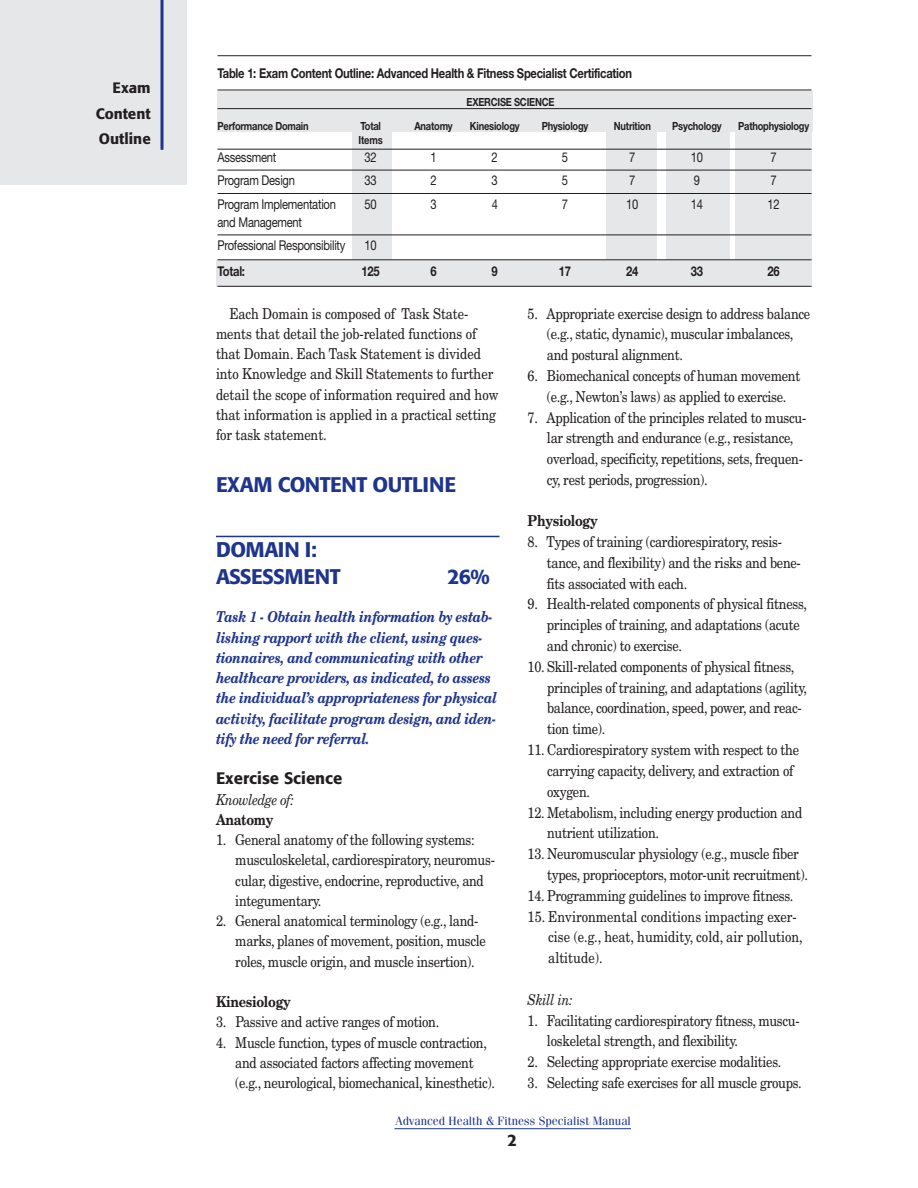
<style>
.page{position:relative;width:918px;height:1188px;background:#fff}
.page>*{position:absolute;margin:0;border:0;box-sizing:border-box;transform-origin:0 0}
.t1{font:500 21px/27px "Formata";letter-spacing:-.025em;color:#1e358b}
.t2{font:500 16.5px "Formata";color:#231f20}
.t3{font:15px/20.9px "New Century Schlbk";letter-spacing:-.02em;color:#231f20;scale:.85 1}
.t4{font:italic 700 15px/20.2px "New Century Schlbk";letter-spacing:-.025em;color:#1e358b;scale:.85 1}
.t5{font:15px/20.9px "New Century Schlbk";color:#231f20;scale:.85 1}
.t6{font:700 15px "New Century Schlbk";letter-spacing:-.025em;color:#231f20;scale:.85 1}
.t7{font:italic 15px "New Century Schlbk";letter-spacing:-.02em;color:#231f20;scale:.85 1}
.t8{font:500 15px/25.5px "Formata";color:#231f20;text-align:justify}
.t9{font:13.5px/23.4px "Helvetica Neue";letter-spacing:-.02em;color:#231f20;scale:.83 1}
.t10{font:700 13.5px "Helvetica Neue";letter-spacing:-.02em;color:#231f20;scale:.83 1}
.t11{font:12px "Fenice";color:#1e358b}
.t12{font:700 11.25px "Helvetica Neue";letter-spacing:-.02em;color:#231f20;scale:.83 1}
</style>
<div class="page">
<hr style="left:395px;top:1128px;width:236px;height:1px;background:#1e358b">
<div style="left:0;top:0;width:187px;height:185px;background:#e6e7e9"></div>
<svg style="left:160px;top:0;width:4px;height:150px"></svg>
<div style="left:217px;top:91px;width:596px;height:41px;background:#e6e7e9"></div>
<div style="left:217px;top:260px;width:595px;height:26px;background:#e6e7e9"></div>
<div style="left:352px;top:112px;width:40px;height:175px;background:#e6e7e9"></div>
<div style="left:607px;top:112px;width:50px;height:175px;background:#e6e7e9"></div>
<div style="left:666px;top:112px;width:63px;height:175px;background:#e6e7e9"></div>
<div style="left:735px;top:109px;width:77px;height:175px;background:#e6e7e9"></div>
<hr style="left:218px;top:55px;width:594px;height:1px;background:#231f20">
<hr style="left:218px;top:90px;width:594px;height:1px;background:#231f20">
<hr style="left:218px;top:108px;width:594px;height:1px;background:#231f20">
<hr style="left:218px;top:149px;width:594px;height:1px;background:#231f20">
<hr style="left:218px;top:170px;width:594px;height:1px;background:#231f20">
<hr style="left:218px;top:193px;width:594px;height:1px;background:#231f20">
<hr style="left:218px;top:235px;width:594px;height:1px;background:#231f20">
<hr style="left:218px;top:260px;width:594px;height:1px;background:#231f20">
<hr style="left:218px;top:286px;width:594px;height:1px;background:#231f20">
<hr style="left:216px;top:536px;width:284px;height:1px;background:#1e358b">
<p class="t8" style="left:96px;top:77px;width:57px;text-indent:17px">Exam Content Outline</p>
<p class="t10" style="left:218px;top:68px;width:501px">Table 1: Exam Content Outline: Advanced Health &amp; Fitness Specialist Certification</p>
<p class="t12" style="left:466px;top:98px;width:108px">EXERCISE SCIENCE</p>
<p class="t12" style="left:217px;top:122px;width:111px">Performance Domain</p>
<p class="t12" style="left:360px;top:122px;width:26px">Total</p>
<p class="t12" style="left:414px;top:122px;width:48px">Anatomy</p>
<p class="t12" style="left:470px;top:122px;width:61px">Kinesiology</p>
<p class="t12" style="left:542px;top:122px;width:58px">Physiology</p>
<p class="t12" style="left:614px;top:122px;width:46px">Nutrition</p>
<p class="t12" style="left:672px;top:122px;width:61px">Psychology</p>
<p class="t12" style="left:738px;top:122px;width:87px">Pathophysiology</p>
<p class="t12" style="left:359px;top:136px;width:30px">Items</p>
<p class="t9" style="left:218px;top:147px;width:72px">Assessment</p>
<p class="t9" style="left:365px;top:147px;width:16px">32</p>
<p class="t9" style="left:430px;top:147px;width:9px">1</p>
<p class="t9" style="left:492px;top:147px;width:9px">2</p>
<p class="t9" style="left:562px;top:147px;width:9px">5</p>
<p class="t9" style="left:629px;top:147px;width:9px">7</p>
<p class="t9" style="left:691px;top:147px;width:16px">10</p>
<p class="t9" style="left:770px;top:147px;width:9px">7</p>
<p class="t9" style="left:218px;top:170px;width:95px">Program Design</p>
<p class="t9" style="left:365px;top:170px;width:16px">33</p>
<p class="t9" style="left:430px;top:170px;width:9px">2</p>
<p class="t9" style="left:492px;top:170px;width:9px">3</p>
<p class="t9" style="left:562px;top:170px;width:9px">5</p>
<p class="t9" style="left:629px;top:170px;width:9px">7</p>
<p class="t9" style="left:694px;top:170px;width:9px">9</p>
<p class="t9" style="left:770px;top:170px;width:9px">7</p>
<p class="t9" style="left:218px;top:193px;width:144px">Program Implementation</p>
<p class="t9" style="left:365px;top:193px;width:16px">50</p>
<p class="t9" style="left:430px;top:193px;width:9px">3</p>
<p class="t9" style="left:492px;top:193px;width:9px">4</p>
<p class="t9" style="left:562px;top:193px;width:9px">7</p>
<p class="t9" style="left:626px;top:193px;width:16px">10</p>
<p class="t9" style="left:691px;top:193px;width:16px">14</p>
<p class="t9" style="left:767px;top:193px;width:16px">12</p>
<p class="t9" style="left:218px;top:211px;width:156px">and Management<br>Professional Responsibility</p>
<p class="t9" style="left:365px;top:235px;width:16px">10</p>
<p class="t10" style="left:218px;top:267px;width:35px">Total:</p>
<p class="t10" style="left:362px;top:267px;width:23px">125</p>
<p class="t10" style="left:430px;top:267px;width:9px">6</p>
<p class="t10" style="left:492px;top:267px;width:9px">9</p>
<p class="t10" style="left:559px;top:267px;width:16px">17</p>
<p class="t10" style="left:626px;top:267px;width:16px">24</p>
<p class="t10" style="left:691px;top:267px;width:16px">33</p>
<p class="t10" style="left:767px;top:267px;width:16px">26</p>
<p class="t3" style="left:216px;top:305px;width:334px;line-height:20.2px;text-indent:13px">Each Domain is composed of Task State&shy;ments that detail the job-related functions of that Domain. Each Task Statement is divided into Knowledge and Skill Statements to further detail the scope of information required and how that information is applied in a practical setting for task statement.</p>
<h1 class="t1" style="left:216px;top:473px;width:242px">EXAM CONTENT OUTLINE</h1>
<p class="t3" style="left:547px;top:304px;width:311px;text-indent:-19px">5. Appropriate exercise design to address balance (e.g., static, dynamic), muscular imbalances, and postural alignment.</p>
<p class="t3" style="left:528px;top:367px;width:322px;text-align:center">6. Biomechanical concepts of human movement (e.g., Newton’s laws) as applied to exercise.</p>
<p class="t3" style="left:547px;top:408px;width:307px;text-indent:-19px">7. Application of the principles related to muscu&shy;lar strength and endurance (e.g., resistance, overload, specificity, repetitions, sets, frequen&shy;cy, rest periods, progression).</p>
<p class="t6" style="left:528px;top:515px;width:84px">Physiology</p>
<p class="t3" style="left:547px;top:533px;width:300px;text-indent:-19px">8. Types of training (cardiorespiratory, resis&shy;tance, and flexibility) and the risks and bene&shy;fits associated with each.</p>
<p class="t3" style="left:547px;top:595px;width:307px;text-indent:-19px">9. Health-related components of physical fitness, principles of training, and adaptations (acute and chronic) to exercise.</p>
<p class="t3" style="left:547px;top:658px;width:307px;text-indent:-19px">10. Skill-related components of physical fitness, principles of training, and adaptations (agility, balance, coordination, speed, power, and reac&shy;tion time).</p>
<p class="t3" style="left:547px;top:741px;width:298px;text-indent:-19px">11. Cardiorespiratory system with respect to the carrying capacity, delivery, and extraction of oxygen.</p>
<p class="t3" style="left:547px;top:803px;width:302px;text-indent:-19px">12. Metabolism, including energy production and nutrient utilization.</p>
<p class="t3" style="left:547px;top:845px;width:309px;text-indent:-19px">13. Neuromuscular physiology (e.g., muscle fiber types, proprioceptors, motor-unit recruitment).</p>
<p class="t3" style="left:528px;top:886px;width:314px">14. Programming guidelines to improve fitness.</p>
<p class="t5" style="left:548px;top:907px;width:301px;text-indent:-21px">15. Environmental conditions impacting exer&shy;cise (e.g., heat, humidity, cold, air pollution, altitude).</p>
<p class="t7" style="left:528px;top:994px;width:55px">Skill in:</p>
<p class="t3" style="left:547px;top:1011px;width:299px;text-indent:-19px">1. Facilitating cardiorespiratory fitness, muscu&shy;loskeletal strength, and flexibility.</p>
<p class="t3" style="left:528px;top:1053px;width:300px">2. Selecting appropriate exercise modalities.</p>
<p class="t3" style="left:528px;top:1074px;width:324px">3. Selecting safe exercises for all muscle groups.</p>
<h1 class="t1" style="left:216px;top:537px;width:126px">DOMAIN I:<br>ASSESSMENT</h1>
<h1 class="t1" style="left:448px;top:564px;width:44px">26%</h1>
<p class="t4" style="left:216px;top:608px;width:332px">Task 1 - Obtain health information by estab&shy;lishing rapport with the client, using ques&shy;tionnaires, and communicating with other healthcare providers, as indicated, to assess the individual’s appropriateness for physical activity, facilitate program design, and iden&shy;tify the need for referral.</p>
<p class="t2" style="left:216px;top:771px;width:128px">Exercise Science</p>
<p class="t7" style="left:216px;top:794px;width:93px">Knowledge of:</p>
<p class="t6" style="left:216px;top:814px;width:69px">Anatomy</p>
<p class="t3" style="left:235px;top:831px;width:307px;line-height:20.2px;text-indent:-19px">1. General anatomy of the following systems: musculoskeletal, cardiorespiratory, neuromus&shy;cular, digestive, endocrine, reproductive, and integumentary.</p>
<p class="t3" style="left:235px;top:912px;width:296px;line-height:20.2px;text-indent:-19px">2. General anatomical terminology (e.g., land&shy;marks, planes of movement, position, muscle roles, muscle origin, and muscle insertion).</p>
<p class="t6" style="left:216px;top:996px;width:90px">Kinesiology</p>
<p class="t3" style="left:216px;top:1013px;width:264px">3. Passive and active ranges of motion.</p>
<p class="t3" style="left:235px;top:1034px;width:307px;line-height:20.2px;text-indent:-19px">4. Muscle function, types of muscle contraction, and associated factors affecting movement (e.g., neurological, biomechanical, kinesthetic).</p>
<p class="t11" style="left:396px;top:1117px;width:237px">Advanced Health &amp; Fitness Specialist Manual</p>
<p class="t2" style="left:507px;top:1133px;width:11px">2</p>
</div>
